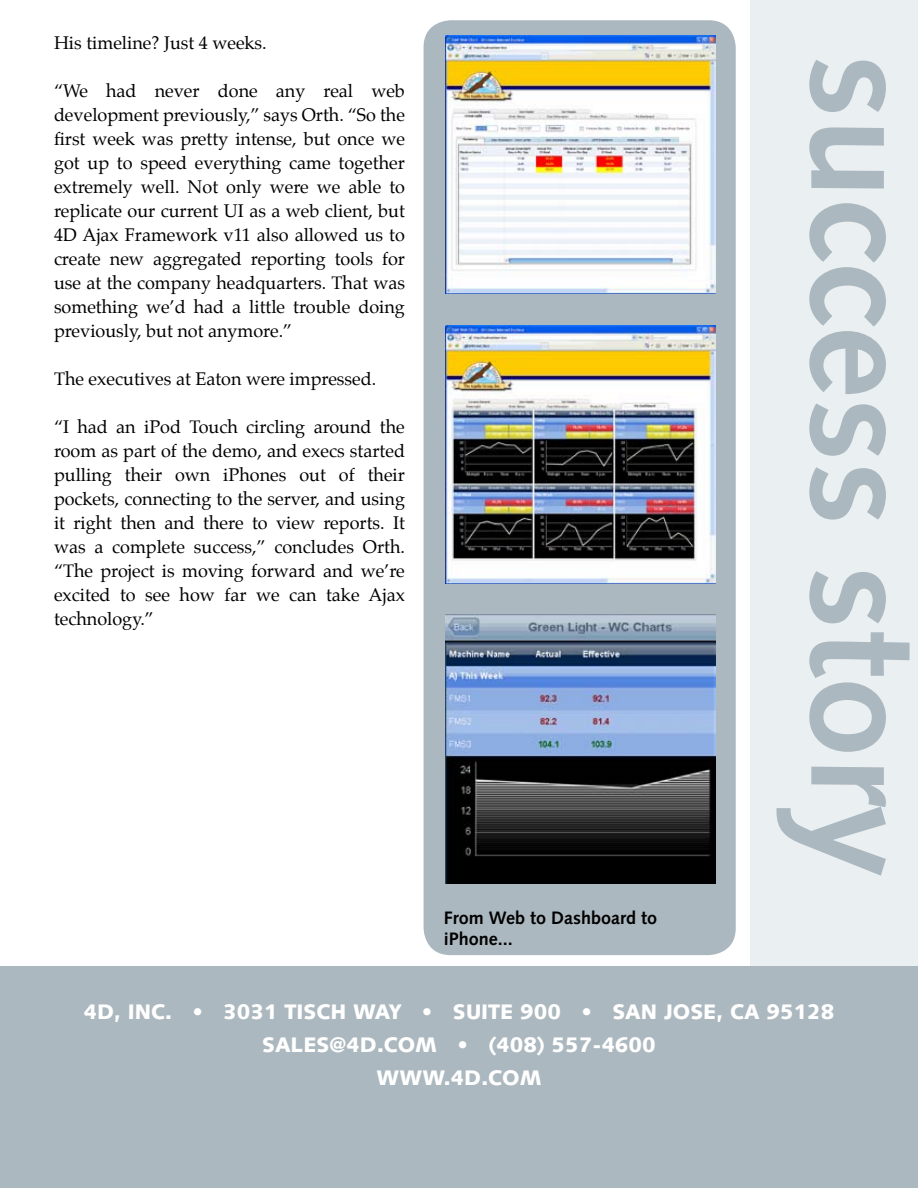
<style>
.page{position:relative;width:918px;height:1188px;background:#fff}
.page>*{position:absolute;margin:0;border:0;box-sizing:border-box;transform-origin:0 0}
.t1{font:700 144px "Syntax";color:#acb8bf}
.t2{font:900 21px/33px "Syntax";color:#fff;text-align:center}
.t3{font:18px/24px "Palatino";color:#000;text-align:justify}
.t4{font:700 18px/21.6px "Syntax";color:#000}
</style>
<div class="page">
<div style="left:424px;top:20px;width:312px;height:935px;background:#acb8bf;border-radius:27px"></div>
<div style="left:750px;top:0;width:168px;height:1188px;background:#eaeff1"></div>
<div style="left:0;top:967px;width:918px;height:221px;background:#acb8bf"></div>
<img style="left:446px;top:35px;width:270px;height:259px">
<img style="left:446px;top:326px;width:270px;height:258px">
<img style="left:446px;top:614px;width:270px;height:269px">
<p class="t3" style="left:54px;top:31px;width:214px">His timeline? Just 4 weeks.</p>
<p class="t3" style="left:54px;top:79px;width:353px">“We had never done any real web development previously,” says Orth. “So the first week was pretty intense, but once we got up to speed everything came together extremely well. Not only were we able to replicate our current UI as a web client, but 4D Ajax Framework v11 also allowed us to create new aggregated reporting tools for use at the company headquarters. That was something we’d had a little trouble doing previously, but not anymore.”</p>
<p class="t3" style="left:54px;top:367px;width:324px">The executives at Eaton were impressed.</p>
<p class="t3" style="left:54px;top:415px;width:353px">“I had an iPod Touch circling around the room as part of the demo, and execs started pulling their own iPhones out of their pockets, connecting to the server, and using it right then and there to view reports. It was a complete success,” concludes Orth. “The project is moving forward and we’re excited to see how far we can take Ajax technology.”</p>
<p class="t4" style="left:444px;top:907px;width:215px">From Web to Dashboard to iPhone...</p>
<h1 class="t1" style="left:944px;top:54px;width:825px;rotate:90deg">success story</h1>
<p class="t2" style="left:83px;top:995px;width:753px">4D, INC. • 3031 TISCH WAY • SUITE 900 • SAN JOSE, CA 95128<br>SALES@4D.COM • (408) 557-4600<br>WWW.4D.COM</p>
</div>
